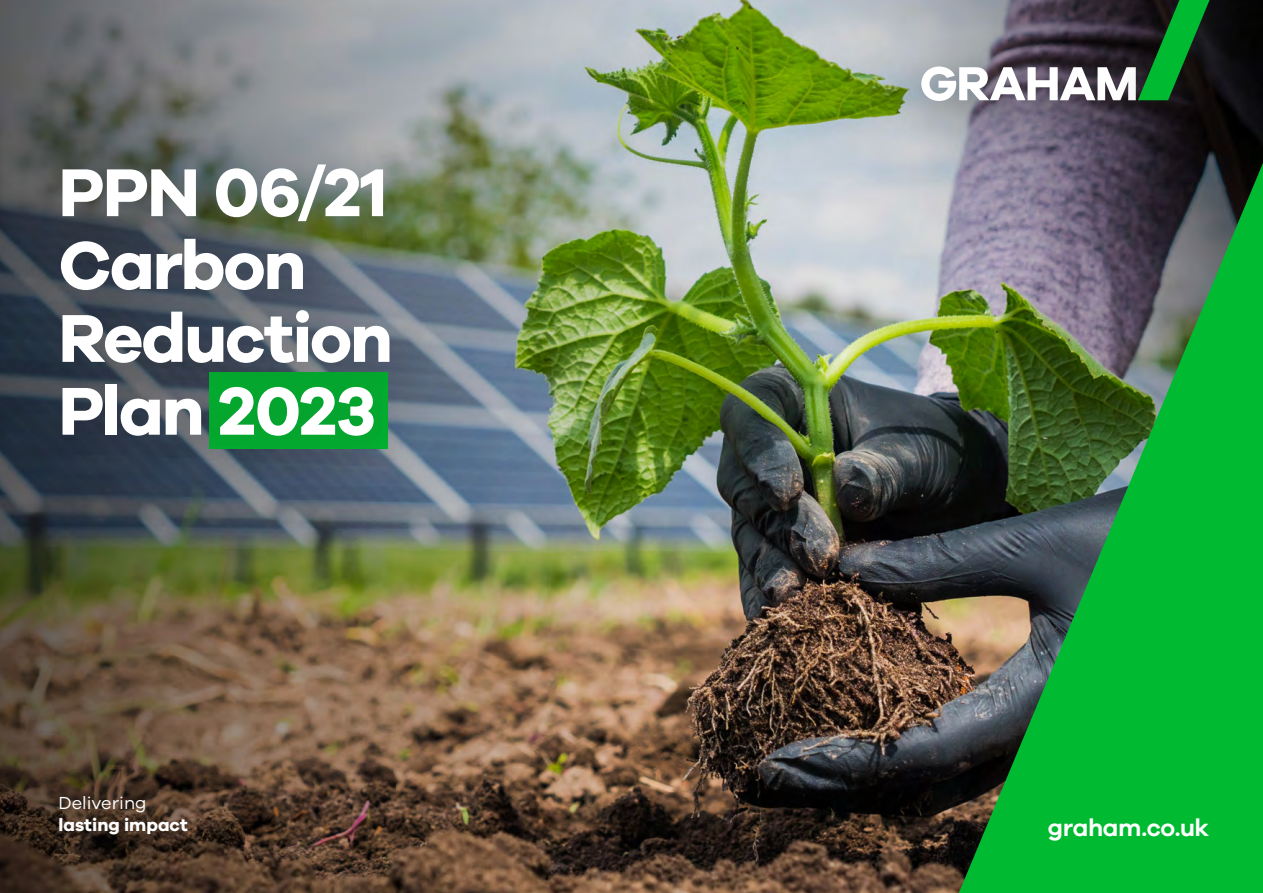
<style>
.page{position:relative;width:1263px;height:893px;background:#fff}
.page>*{position:absolute;margin:0;border:0;box-sizing:border-box;transform-origin:0 0}
.t1{font:700 69.75px "Galano Grotesque";letter-spacing:-.03em;color:#fff}
.t2{font:600 24.6px "Galano Grotesque";letter-spacing:-.02em;color:#fff}
.t3{font:700 18px "Galano Grotesque";color:#fff}
.t4{font:18px "Galano Grotesque";color:#fff}
</style>
<div class="page">
<img style="left:0;top:0;width:1263px;height:893px">
<img style="left:959px;top:163px;width:304px;height:730px">
<div style="left:887px;top:31px;width:305px;height:126px;background:#231f20;opacity:.25"></div>
<div style="left:1105px;top:0;width:158px;height:157px;background:#231f20;opacity:.25"></div>
<svg style="left:921px;top:0;width:288px;height:101px;background:#63736c"></svg>
<div style="left:24px;top:127px;width:427px;height:370px;background:#231f20;opacity:.15"></div>
<p class="t1" style="left:58px;top:149px;width:331px">PPN 06/21</p>
<p class="t1" style="left:58px;top:222px;width:250px">Carbon</p>
<p class="t1" style="left:58px;top:295px;width:336px">Reduction</p>
<p class="t1" style="left:58px;top:368px;width:319px">Plan 2023</p>
<p class="t4" style="left:58px;top:792px;width:90px">Delivering</p>
<p class="t3" style="left:58px;top:813px;width:131px">lasting impact</p>
<h2 class="t2" style="left:1048px;top:812px;width:163px">graham.co.uk</h2>
</div>
